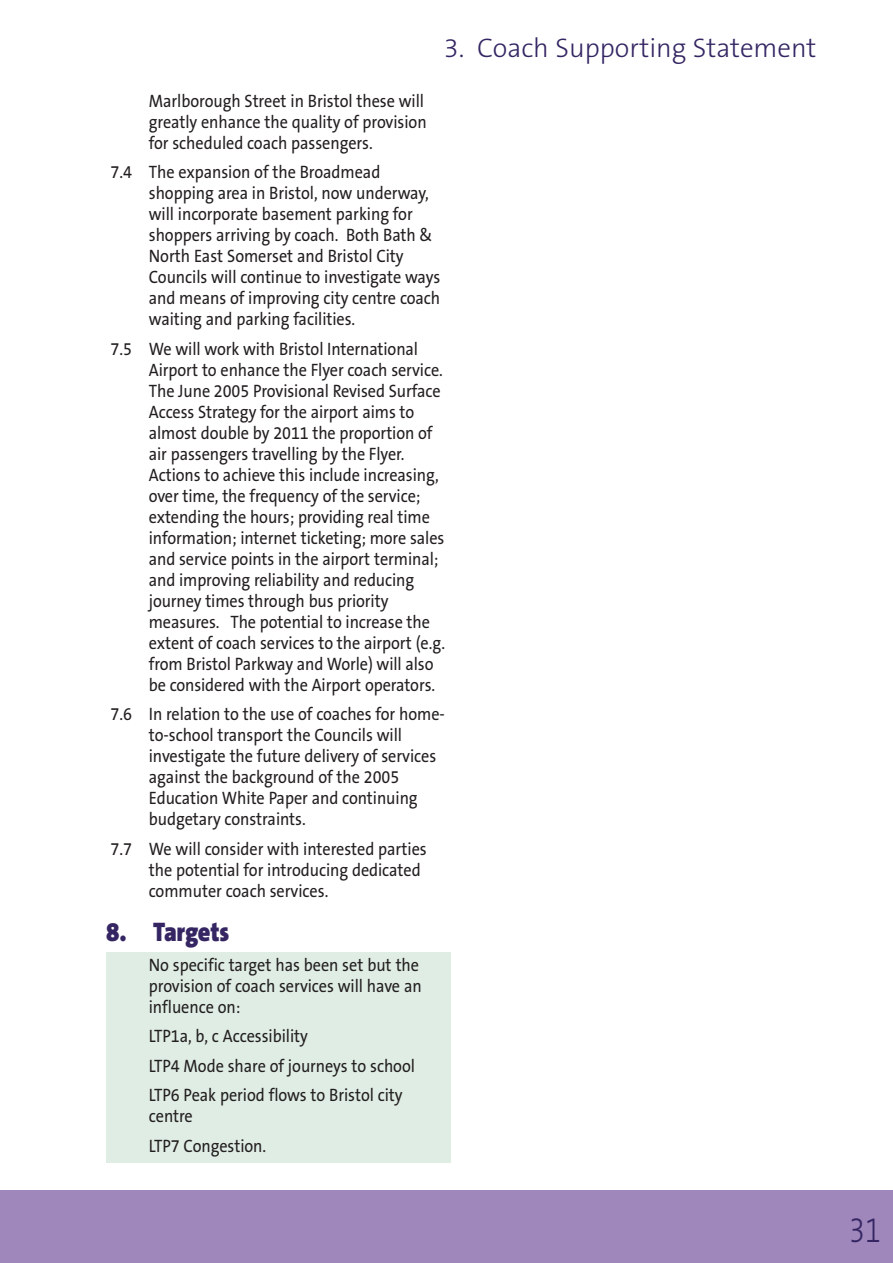
<style>
.page{position:relative;width:893px;height:1263px;background:#fff}
.page>*{position:absolute;margin:0;border:0;box-sizing:border-box;transform-origin:0 0}
.t1{font:300 36px "The Sans B3";color:#352663;scale:.8 1}
.t2{font:300 27px "The Sans B3";color:#352663}
.t3{font:900 27px "The Sans B9";letter-spacing:-.01em;color:#352663;scale:.9 1}
.t4{font:18px/21px "The Sans B5 Plain";letter-spacing:-.005em;color:#231f20;scale:.9 1}
</style>
<div class="page">
<div style="left:0;top:1191px;width:893px;height:72px;background:#9f87bc"></div>
<div style="left:106px;top:952px;width:345px;height:210px;background:#dfede4"></div>
<h2 class="t2" style="left:444px;top:34px;width:374px">3. Coach Supporting Statement</h2>
<p class="t4" style="left:149px;top:91px;width:310px">Marlborough Street in Bristol these will greatly enhance the quality of provision for scheduled coach passengers.</p>
<p class="t4" style="left:149px;top:162px;width:325px;text-indent:-38px">7.4 The expansion of the Broadmead shopping area in Bristol, now underway, will incorporate basement parking for shoppers arriving by coach. Both Bath &amp; North East Somerset and Bristol City Councils will continue to investigate ways and means of improving city centre coach waiting and parking facilities.</p>
<p class="t4" style="left:149px;top:339px;width:331px;text-indent:-38px">7.5 We will work with Bristol International Airport to enhance the Flyer coach service.<br>The June 2005 Provisional Revised Surface Access Strategy for the airport aims to almost double by 2011 the proportion of air passengers travelling by the Flyer.<br>Actions to achieve this include increasing, over time, the frequency of the service; extending the hours; providing real time information; internet ticketing; more sales and service points in the airport terminal; and improving reliability and reducing journey times through bus priority measures. The potential to increase the extent of coach services to the airport (e.g. from Bristol Parkway and Worle) will also be considered with the Airport operators.</p>
<p class="t4" style="left:149px;top:704px;width:330px;text-indent:-38px">7.6 In relation to the use of coaches for home&shy;to-school transport the Councils will investigate the future delivery of services against the background of the 2005<br>Education White Paper and continuing budgetary constraints.</p>
<p class="t4" style="left:149px;top:839px;width:310px;text-indent:-38px">7.7 We will consider with interested parties the potential for introducing dedicated commuter coach services.</p>
<h2 class="t3" style="left:106px;top:918px;width:138px">8. Targets</h2>
<p class="t4" style="left:149px;top:955px;width:305px">No specific target has been set but the provision of coach services will have an influence on:</p>
<p class="t4" style="left:149px;top:1022px;width:297px;line-height:29.5px">LTP1a, b, c Accessibility<br>LTP4 Mode share of journeys to school<br>LTP6 Peak period flows to Bristol city</p>
<p class="t4" style="left:149px;top:1102px;width:132px;line-height:29.5px">centre<br>LTP7 Congestion.</p>
<h1 class="t1" style="left:849px;top:1211px;width:41px">31</h1>
</div>
